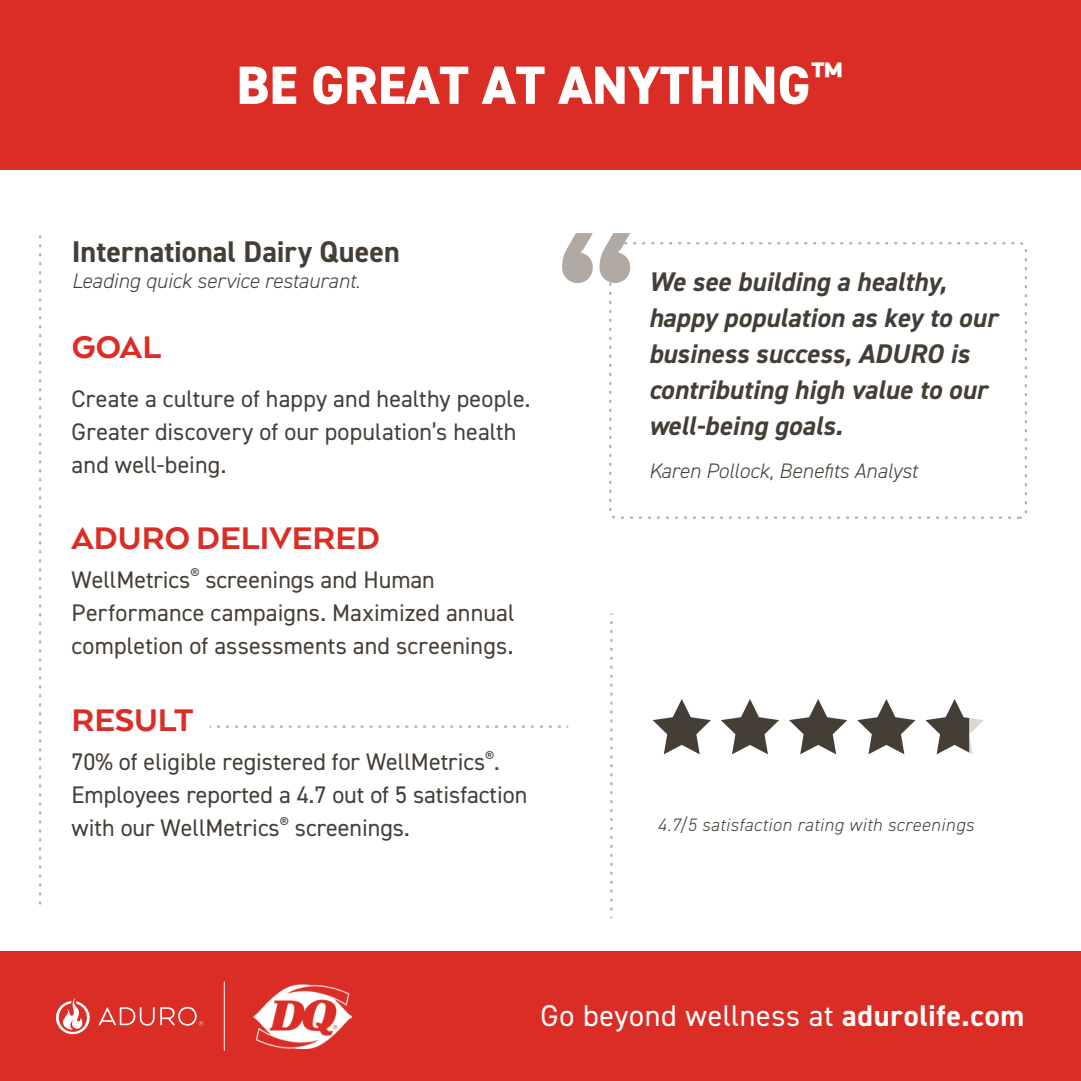
<style>
.page{position:relative;width:1081px;height:1081px;background:#fff}
.page>*{position:absolute;margin:0;border:0;box-sizing:border-box;transform-origin:0 0}
.t1{font:800 54px "DIN2014";color:#fff}
.t2{font:800 36px "Arquitecta";color:#da2d26}
.t3{font:30px "DIN2014";letter-spacing:.02em;color:#fff}
.t4{font:700 30px "DIN2014";color:#453e37}
.t5{font:italic 700 27px/36px "DIN2014";letter-spacing:.005em;color:#453e37}
.t6{font:24px/33px "DIN2014";color:#453e37}
.t7{font:italic 300 21px "DIN2014";color:#453e37}
.t8{font:italic 300 18px "DIN2014";letter-spacing:.03em;color:#453e37}
.s1{font-weight:700}
</style>
<div class="page">
<div style="left:0;top:951px;width:1081px;height:130px;background:#da2d26"></div>
<div style="left:0;top:0;width:1081px;height:170px;background:#da2d26"></div>
<svg style="left:56px;top:998px;width:147px;height:36px"></svg>
<svg style="left:610px;top:621px;width:2px;height:297px"></svg>
<div style="left:609px;top:242px;width:418px;height:277px;border:2px dashed #b9b4aa;border-radius:6px"></div>
<svg style="left:562px;top:233px;width:68px;height:50px"></svg>
<svg style="left:217px;top:725px;width:351px;height:3px"></svg>
<svg style="left:39px;top:235px;width:2px;height:670px"></svg>
<img style="left:254px;top:984px;width:97px;height:64px">
<hr style="left:224px;top:981px;width:1px;height:70px;background:#fff">
<svg style="left:652px;top:699px;width:59px;height:55px"></svg>
<svg style="left:721px;top:699px;width:58px;height:55px"></svg>
<svg style="left:789px;top:699px;width:58px;height:55px"></svg>
<svg style="left:857px;top:699px;width:58px;height:55px"></svg>
<svg style="left:925px;top:699px;width:58px;height:55px"></svg>
<h1 class="t1" style="left:236px;top:49px;width:608px">BE GREAT AT ANYTHING<sup>™</sup></h1>
<p class="t4" style="left:72px;top:232px;width:330px">International Dairy Queen</p>
<p class="t7" style="left:72px;top:268px;width:290px">Leading quick service restaurant.</p>
<h2 class="t2" style="left:72px;top:325px;width:91px">GOAL</h2>
<p class="t6" style="left:72px;top:381px;width:460px">Create a culture of happy and healthy people.<br>Greater discovery of our population’s health and well-being.</p>
<h2 class="t2" style="left:72px;top:515px;width:310px">ADURO DELIVERED</h2>
<p class="t6" style="left:72px;top:562px;width:444px">WellMetrics<sup>®</sup> screenings and Human<br>Performance campaigns. Maximized annual completion of assessments and screenings.</p>
<h2 class="t2" style="left:72px;top:698px;width:123px">RESULT</h2>
<p class="t6" style="left:72px;top:745px;width:457px">70% of eligible registered for WellMetrics<sup>®</sup>.<br>Employees reported a 4.7 out of 5 satisfaction with our WellMetrics<sup>®</sup> screenings.</p>
<p class="t5" style="left:648px;top:264px;width:351px">We see building a healthy, happy population as key to our business success, ADURO is contributing high value to our well-being goals.</p>
<p class="t7" style="left:648px;top:457px;width:271px">Karen Pollock, Benefits Analyst</p>
<p class="t8" style="left:657px;top:814px;width:318px">4.7/5 satisfaction rating with screenings</p>
<p class="t3" style="left:540px;top:996px;width:485px">Go beyond wellness at <span class="s1">adurolife.com</span></p>
</div>
